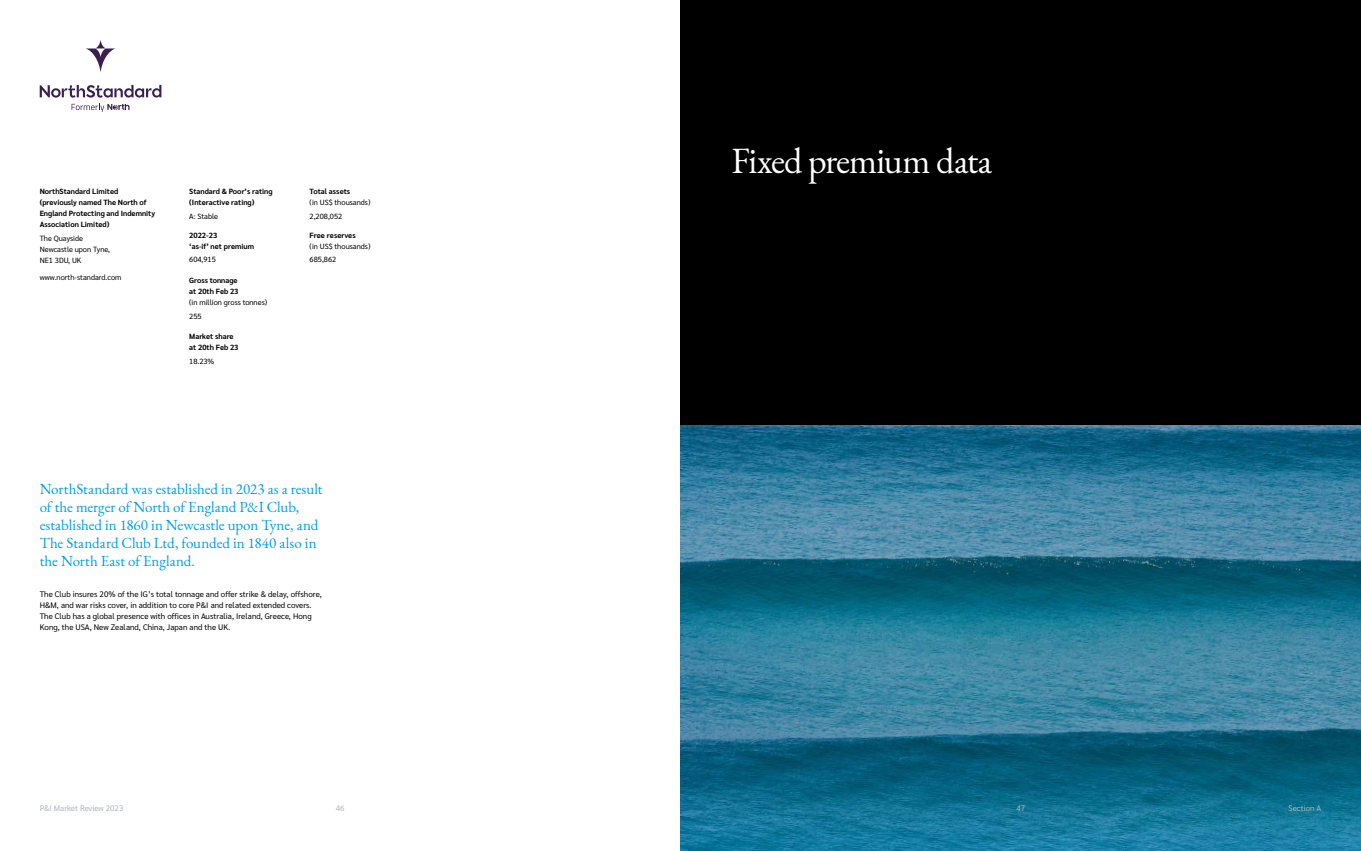
<style>
.page{position:relative;width:1361px;height:851px;background:#fff}
.page>*{position:absolute;margin:0;border:0;box-sizing:border-box;transform-origin:0 0}
.t1{font:36px "EB Garamond";letter-spacing:-.03em;color:#fff}
.t2{font:15px/18px "EB Garamond";color:#009fe3}
.t3{font:8px/11px "Sarabun";letter-spacing:.005em;color:#000}
.t4{font:8px "Sarabun";color:#afb6bd}
.t5{font:700 7.5px/11px "Sarabun";color:#000}
.t6{font:7.5px/13.8px "Sarabun";color:#000}
</style>
<div class="page">
<svg style="left:86px;top:40px;width:30px;height:33px"></svg>
<svg style="left:72px;top:104px;width:57px;height:8px"></svg>
<svg style="left:40px;top:85px;width:121px;height:13px"></svg>
<div style="left:680px;top:0;width:681px;height:425px;background:#000"></div>
<img style="left:680px;top:425px;width:681px;height:425px">
<p class="t5" style="left:40px;top:186px;width:117px">NorthStandard Limited (previously named The North of<br>England Protecting and Indemnity<br>Association Limited)</p>
<p class="t6" style="left:40px;top:233px;width:72px;line-height:11px">The Quayside<br>Newcastle upon Tyne,<br>NE1 3DU, UK</p>
<p class="t6" style="left:40px;top:270px;width:83px">www.north-standard.com</p>
<p class="t5" style="left:189px;top:186px;width:85px">Standard &amp; Poor’s rating (Interactive rating)</p>
<p class="t6" style="left:189px;top:209px;width:30px">A: Stable</p>
<p class="t5" style="left:189px;top:229px;width:66px">2022-23<br>‘as-if’ net premium</p>
<p class="t6" style="left:189px;top:253px;width:28px">604,915</p>
<p class="t5" style="left:189px;top:275px;width:51px">Gross tonnage at 20th Feb 23</p>
<p class="t6" style="left:189px;top:295px;width:80px">(in million gross tonnes)<br>255</p>
<p class="t5" style="left:189px;top:331px;width:51px">Market share at 20th Feb 23</p>
<p class="t6" style="left:189px;top:355px;width:27px">18.23%</p>
<p class="t5" style="left:310px;top:186px;width:42px">Total assets</p>
<p class="t6" style="left:310px;top:195px;width:62px">(in US$ thousands)<br>2,208,052</p>
<p class="t5" style="left:310px;top:229px;width:48px">Free reserves</p>
<p class="t6" style="left:310px;top:239px;width:62px">(in US$ thousands)<br>685,862</p>
<h2 class="t2" style="left:40px;top:479px;width:284px">NorthStandard was established in 2023 as a result of the merger of North of England P&amp;I Club, established in 1860 in Newcastle upon Tyne, and The Standard Club Ltd, founded in 1840 also in the North East of England.</h2>
<p class="t3" style="left:40px;top:588px;width:283px">The Club insures 20% of the IG’s total tonnage and offer strike &amp; delay, offshore, H&amp;M, and war risks cover, in addition to core P&amp;I and related extended covers.<br>The Club has a global presence with offices in Australia, Ireland, Greece, Hong Kong, the USA, New Zealand, China, Japan and the UK.</p>
<h1 class="t1" style="left:731px;top:137px;width:262px">Fixed premium data</h1>
<p class="t4" style="left:40px;top:803px;width:85px">P&amp;I Market Review 2023</p>
<p class="t4" style="left:336px;top:803px;width:10px">46</p>
<p class="t4" style="left:1016px;top:803px;width:10px">47</p>
<p class="t4" style="left:1288px;top:803px;width:34px">Section A</p>
</div>
